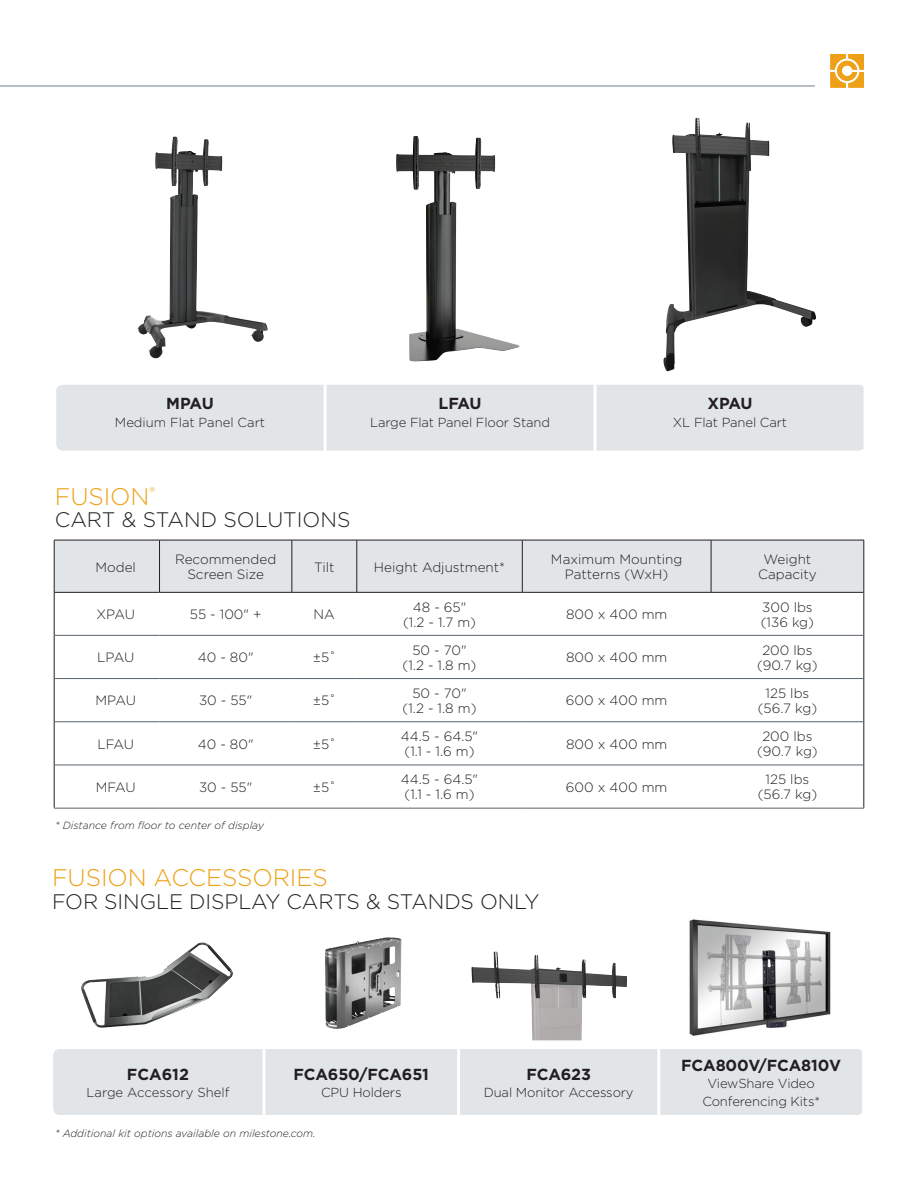
<style>
.page{position:relative;width:918px;height:1188px;background:#fff}
.page>*{position:absolute;margin:0;border:0;box-sizing:border-box;transform-origin:0 0}
.t1{font:300 24px "Gotham";letter-spacing:-.005em;color:#eea118}
.t2{font:300 21px "Gotham";letter-spacing:-.005em;color:#231f20}
.t3{font:700 15.9px "Gotham";letter-spacing:-.01em;color:#231f20}
.t4{font:300 13.5px/15px "Gotham";color:#231f20;text-align:center}
.t5{font:300 13.05px/17.4px "Gotham";letter-spacing:-.01em;color:#231f20;text-align:center}
.t6{font:italic 300 10.5px "Gotham";color:#231f20}
</style>
<div class="page">
<svg style="left:830px;top:54px;width:34px;height:34px"></svg>
<hr style="left:0;top:86px;width:815px;height:1px;background:#727f88">
<hr style="left:864px;top:540px;width:1px;height:52px;background:#231f20">
<div style="left:54px;top:540px;width:810px;height:53px;background:#e1e5e8"></div>
<hr style="left:72px;top:592px;width:88px;height:1px;background:#231f20">
<hr style="left:160px;top:592px;width:132px;height:1px;background:#231f20">
<hr style="left:292px;top:592px;width:65px;height:1px;background:#231f20">
<hr style="left:357px;top:592px;width:165px;height:1px;background:#231f20">
<hr style="left:522px;top:592px;width:189px;height:1px;background:#231f20">
<hr style="left:711px;top:592px;width:153px;height:1px;background:#231f20">
<hr style="left:54px;top:593px;width:1px;height:42px;background:#231f20">
<hr style="left:864px;top:592px;width:1px;height:43px;background:#231f20">
<hr style="left:54px;top:635px;width:1px;height:44px;background:#231f20">
<hr style="left:864px;top:635px;width:1px;height:44px;background:#231f20">
<hr style="left:54px;top:679px;width:1px;height:43px;background:#231f20">
<hr style="left:864px;top:679px;width:1px;height:43px;background:#231f20">
<hr style="left:54px;top:722px;width:1px;height:43px;background:#231f20">
<hr style="left:864px;top:722px;width:1px;height:43px;background:#231f20">
<hr style="left:54px;top:765px;width:1px;height:43px;background:#231f20">
<hr style="left:864px;top:765px;width:1px;height:43px;background:#231f20">
<svg style="left:54px;top:635px;width:18px;height:1px"></svg>
<hr style="left:72px;top:635px;width:88px;height:1px;background:#56636c">
<hr style="left:160px;top:635px;width:132px;height:1px;background:#56636c">
<hr style="left:292px;top:635px;width:65px;height:1px;background:#56636c">
<hr style="left:357px;top:635px;width:165px;height:1px;background:#56636c">
<hr style="left:522px;top:635px;width:189px;height:1px;background:#56636c">
<hr style="left:711px;top:635px;width:153px;height:1px;background:#56636c">
<svg style="left:54px;top:678px;width:18px;height:1px"></svg>
<hr style="left:72px;top:678px;width:88px;height:1px;background:#56636c">
<hr style="left:160px;top:678px;width:132px;height:1px;background:#56636c">
<hr style="left:292px;top:678px;width:65px;height:1px;background:#56636c">
<hr style="left:357px;top:678px;width:165px;height:1px;background:#56636c">
<hr style="left:522px;top:678px;width:189px;height:1px;background:#56636c">
<hr style="left:711px;top:678px;width:153px;height:1px;background:#56636c">
<svg style="left:54px;top:721px;width:18px;height:1px"></svg>
<hr style="left:72px;top:721px;width:88px;height:1px;background:#56636c">
<hr style="left:160px;top:721px;width:132px;height:1px;background:#56636c">
<hr style="left:292px;top:721px;width:65px;height:1px;background:#56636c">
<hr style="left:357px;top:721px;width:165px;height:1px;background:#56636c">
<hr style="left:522px;top:721px;width:189px;height:1px;background:#56636c">
<hr style="left:711px;top:721px;width:153px;height:1px;background:#56636c">
<svg style="left:54px;top:765px;width:18px;height:1px"></svg>
<svg style="left:54px;top:808px;width:18px;height:1px"></svg>
<hr style="left:72px;top:765px;width:88px;height:1px;background:#56636c">
<hr style="left:72px;top:808px;width:88px;height:1px;background:#56636c">
<hr style="left:160px;top:765px;width:132px;height:1px;background:#56636c">
<hr style="left:292px;top:765px;width:65px;height:1px;background:#56636c">
<hr style="left:160px;top:808px;width:132px;height:1px;background:#56636c">
<hr style="left:292px;top:808px;width:65px;height:1px;background:#56636c">
<hr style="left:357px;top:765px;width:165px;height:1px;background:#56636c">
<hr style="left:357px;top:808px;width:165px;height:1px;background:#56636c">
<hr style="left:522px;top:765px;width:189px;height:1px;background:#56636c">
<hr style="left:522px;top:808px;width:189px;height:1px;background:#56636c">
<hr style="left:711px;top:765px;width:153px;height:1px;background:#56636c">
<hr style="left:711px;top:808px;width:153px;height:1px;background:#56636c">
<div style="left:56px;top:385px;width:809px;height:66px;background:#e1e5e8;border-radius:7px"></div>
<hr style="left:324px;top:350px;width:3px;height:123px;background:#fff">
<hr style="left:594px;top:350px;width:3px;height:123px;background:#fff">
<hr style="left:864px;top:350px;width:3px;height:123px;background:#fff">
<img style="left:396px;top:136px;width:124px;height:225px">
<img style="left:663px;top:118px;width:153px;height:254px">
<img style="left:137px;top:137px;width:120px;height:221px">
<img style="left:81px;top:942px;width:152px;height:86px">
<img style="left:325px;top:937px;width:76px;height:92px">
<div style="left:53px;top:1049px;width:811px;height:66px;background:#e1e5e8;border-radius:7px"></div>
<hr style="left:263px;top:1021px;width:2px;height:123px;background:#fff">
<hr style="left:457px;top:1021px;width:3px;height:123px;background:#fff">
<hr style="left:657px;top:1021px;width:3px;height:123px;background:#fff">
<hr style="left:862px;top:1021px;width:3px;height:123px;background:#fff">
<img style="left:471px;top:952px;width:156px;height:88px">
<img style="left:689px;top:919px;width:142px;height:117px">
<p class="t3" style="left:166px;top:393px;width:49px">MPAU</p>
<p class="t5" style="left:115px;top:413px;width:152px">Medium Flat Panel Cart</p>
<p class="t3" style="left:439px;top:393px;width:44px">LFAU</p>
<p class="t5" style="left:370px;top:413px;width:181px">Large Flat Panel Floor Stand</p>
<p class="t3" style="left:708px;top:393px;width:47px">XPAU</p>
<p class="t5" style="left:673px;top:413px;width:116px">XL Flat Panel Cart</p>
<h1 class="t1" style="left:55px;top:481px;width:102px">FUSION<sup>®</sup></h1>
<h2 class="t2" style="left:55px;top:507px;width:297px">CART &amp; STAND SOLUTIONS</h2>
<p class="t4" style="left:96px;top:559px;width:42px">Model</p>
<p class="t4" style="left:175px;top:551px;width:103px">Recommended<br>Screen Size</p>
<p class="t4" style="left:314px;top:559px;width:22px">Tilt</p>
<p class="t4" style="left:374px;top:559px;width:133px">Height Adjustment*</p>
<p class="t4" style="left:551px;top:551px;width:133px">Maximum Mounting<br>Patterns (WxH)</p>
<p class="t4" style="left:758px;top:551px;width:60px">Weight<br>Capacity</p>
<p class="t4" style="left:97px;top:607px;width:40px">XPAU</p>
<p class="t4" style="left:190px;top:607px;width:73px">55 - 100" +</p>
<p class="t4" style="left:314px;top:607px;width:23px">NA</p>
<p class="t4" style="left:403px;top:599px;width:74px">48 - 65" (1.2 - 1.7 m)</p>
<p class="t4" style="left:566px;top:606px;width:103px">800 x 400 mm</p>
<p class="t4" style="left:761px;top:599px;width:55px;text-align:left">300 lbs (136 kg)</p>
<p class="t4" style="left:97px;top:650px;width:39px">LPAU</p>
<p class="t4" style="left:198px;top:650px;width:57px">40 - 80"</p>
<p class="t4" style="left:313px;top:650px;width:25px">±5˚</p>
<p class="t4" style="left:403px;top:642px;width:75px">50 - 70" (1.2 - 1.8 m)</p>
<p class="t4" style="left:566px;top:650px;width:103px">800 x 400 mm</p>
<p class="t4" style="left:757px;top:642px;width:62px">200 lbs (90.7 kg)</p>
<p class="t4" style="left:96px;top:693px;width:42px">MPAU</p>
<p class="t4" style="left:199px;top:693px;width:55px">30 - 55"</p>
<p class="t4" style="left:313px;top:693px;width:25px">±5˚</p>
<p class="t4" style="left:403px;top:685px;width:75px">50 - 70" (1.2 - 1.8 m)</p>
<p class="t4" style="left:566px;top:693px;width:103px">600 x 400 mm</p>
<p class="t4" style="left:758px;top:685px;width:61px">125 lbs (56.7 kg)</p>
<p class="t4" style="left:97px;top:736px;width:38px">LFAU</p>
<p class="t4" style="left:198px;top:736px;width:57px">40 - 80"</p>
<p class="t4" style="left:313px;top:736px;width:25px">±5˚</p>
<p class="t4" style="left:401px;top:729px;width:79px;text-align:left">44.5 - 64.5" (1.1 - 1.6 m)</p>
<p class="t4" style="left:566px;top:736px;width:103px">800 x 400 mm</p>
<p class="t4" style="left:757px;top:729px;width:62px">200 lbs (90.7 kg)</p>
<p class="t4" style="left:96px;top:779px;width:42px">MFAU</p>
<p class="t4" style="left:199px;top:779px;width:55px">30 - 55"</p>
<p class="t4" style="left:313px;top:779px;width:25px">±5˚</p>
<p class="t4" style="left:401px;top:772px;width:79px;text-align:left">44.5 - 64.5" (1.1 - 1.6 m)</p>
<p class="t4" style="left:566px;top:779px;width:103px">600 x 400 mm</p>
<p class="t4" style="left:758px;top:772px;width:61px">125 lbs (56.7 kg)</p>
<p class="t6" style="left:55px;top:819px;width:210px">* Distance from floor to center of display</p>
<h1 class="t1" style="left:52px;top:862px;width:277px">FUSION ACCESSORIES</h1>
<h2 class="t2" style="left:52px;top:888px;width:489px">FOR SINGLE DISPLAY CARTS &amp; STANDS ONLY</h2>
<p class="t3" style="left:127px;top:1064px;width:63px">FCA612</p>
<p class="t5" style="left:87px;top:1084px;width:144px">Large Accessory Shelf</p>
<p class="t3" style="left:294px;top:1064px;width:137px">FCA650/FCA651</p>
<p class="t5" style="left:321px;top:1084px;width:82px">CPU Holders</p>
<p class="t6" style="left:55px;top:1126px;width:262px">* Additional kit options available on milestone.com.</p>
<p class="t3" style="left:526px;top:1064px;width:66px">FCA623</p>
<p class="t5" style="left:484px;top:1084px;width:151px">Dual Monitor Accessory</p>
<p class="t3" style="left:681px;top:1055px;width:161px">FCA800V/FCA810V</p>
<p class="t5" style="left:702px;top:1075px;width:119px">ViewShare Video<br>Conferencing Kits*</p>
</div>
